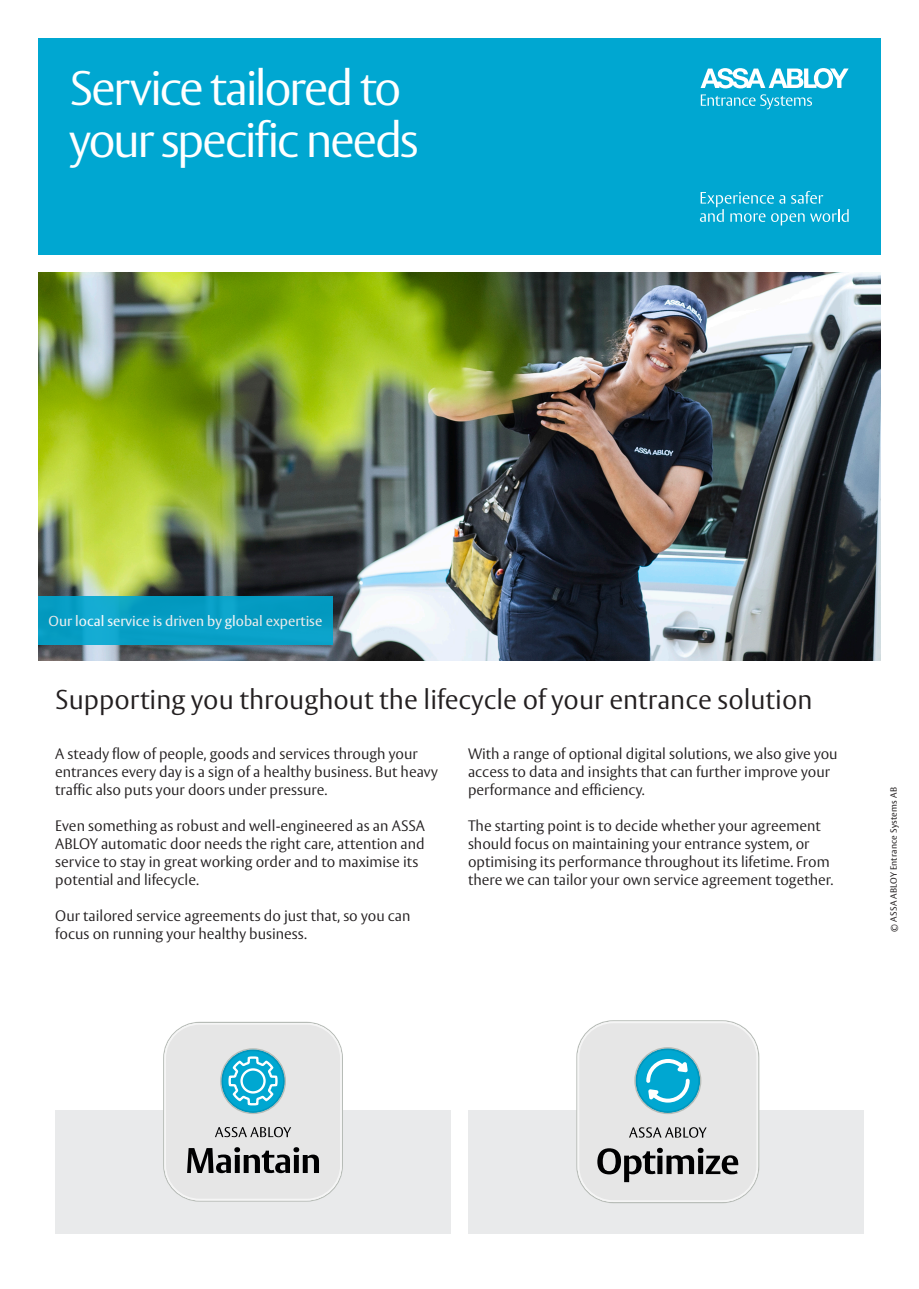
<style>
.page{position:relative;width:919px;height:1289px;background:#fff}
.page>*{position:absolute;margin:0;border:0;box-sizing:border-box;transform-origin:0 0}
.t1{font:300 48px "ASSA Vesta";letter-spacing:-.05em;color:#fff}
.t2{font:300 27px "ASSA Vesta";color:#231f20}
.t3{font:300 15px/18px "ASSA Vesta";color:#231f20}
.t4{font:14.25px "ASSA Vesta";color:#fff}
.t5{font:9px "ASSA Vesta";letter-spacing:.025em;color:#231f20}
</style>
<div class="page">
<div style="left:55px;top:1109px;width:396px;height:124px;background:#e9eaeb"></div>
<div style="left:468px;top:1109px;width:395px;height:124px;background:#e9eaeb"></div>
<div style="left:577px;top:1021px;width:181px;height:180px;background:#e6e6e6;border-radius:36px"></div>
<div style="left:577px;top:1021px;width:181px;height:180px;border:2px solid #fff;border-radius:35px"></div>
<svg style="left:597px;top:1147px;width:141px;height:35px"></svg>
<svg style="left:629px;top:1127px;width:77px;height:10px"></svg>
<svg style="left:635px;top:1048px;width:65px;height:64px"></svg>
<div style="left:635px;top:1048px;width:65px;height:64px;border:2px solid #000001;border-radius:50%"></div>
<svg style="left:646px;top:1058px;width:43px;height:44px;background:#42bedc"></svg>
<div style="left:164px;top:1022px;width:178px;height:178px;background:#e6e6e6;border-radius:35px"></div>
<div style="left:164px;top:1022px;width:178px;height:178px;border:2px solid #fff;border-radius:34px"></div>
<svg style="left:187px;top:1021px;width:132px;height:153px"></svg>
<div style="left:38px;top:38px;width:842px;height:217px;background:#00a7d1"></div>
<svg style="left:700px;top:68px;width:148px;height:20px"></svg>
<svg style="left:700px;top:94px;width:112px;height:15px"></svg>
<svg style="left:699px;top:191px;width:149px;height:34px"></svg>
<img style="left:38px;top:272px;width:842px;height:388px">
<div style="left:38px;top:595px;width:295px;height:49px;background:linear-gradient(to right,#0ba2c8,#059dc4)"></div>
<p class="t1" style="left:69px;top:60px;width:333px">Service tailored to</p>
<p class="t1" style="left:69px;top:112px;width:351px">your specific needs</p>
<p class="t4" style="left:49px;top:612px;width:275px">Our local service is driven by global expertise</p>
<p class="t2" style="left:55px;top:683px;width:758px">Supporting you throughout the lifecycle of your entrance solution</p>
<p class="t3" style="left:55px;top:745px;width:384px">A steady flow of people, goods and services through your entrances every day is a sign of a healthy business. But heavy traffic also puts your doors under pressure.</p>
<p class="t3" style="left:55px;top:817px;width:371px">Even something as robust and well-engineered as an ASSA ABLOY automatic door needs the right care, attention and service to stay in great working order and to maximise its potential and lifecycle.</p>
<p class="t3" style="left:55px;top:907px;width:357px">Our tailored service agreements do just that, so you can</p>
<p class="t3" style="left:55px;top:925px;width:253px">focus on running your healthy business.</p>
<p class="t3" style="left:468px;top:745px;width:371px">With a range of optional digital solutions, we also give you access to data and insights that can further improve your performance and efficiency.</p>
<p class="t3" style="left:468px;top:817px;width:354px">The starting point is to decide whether your agreement should focus on maintaining your entrance system, or</p>
<p class="t3" style="left:468px;top:853px;width:363px">optimising its performance throughout its lifetime. From</p>
<p class="t3" style="left:468px;top:871px;width:367px">there we can tailor your own service agreement together.</p>
<p class="t5" style="left:888px;top:931px;width:146px;rotate:-90deg">© ASSA ABLOY Entrance Systems AB</p>
</div>
